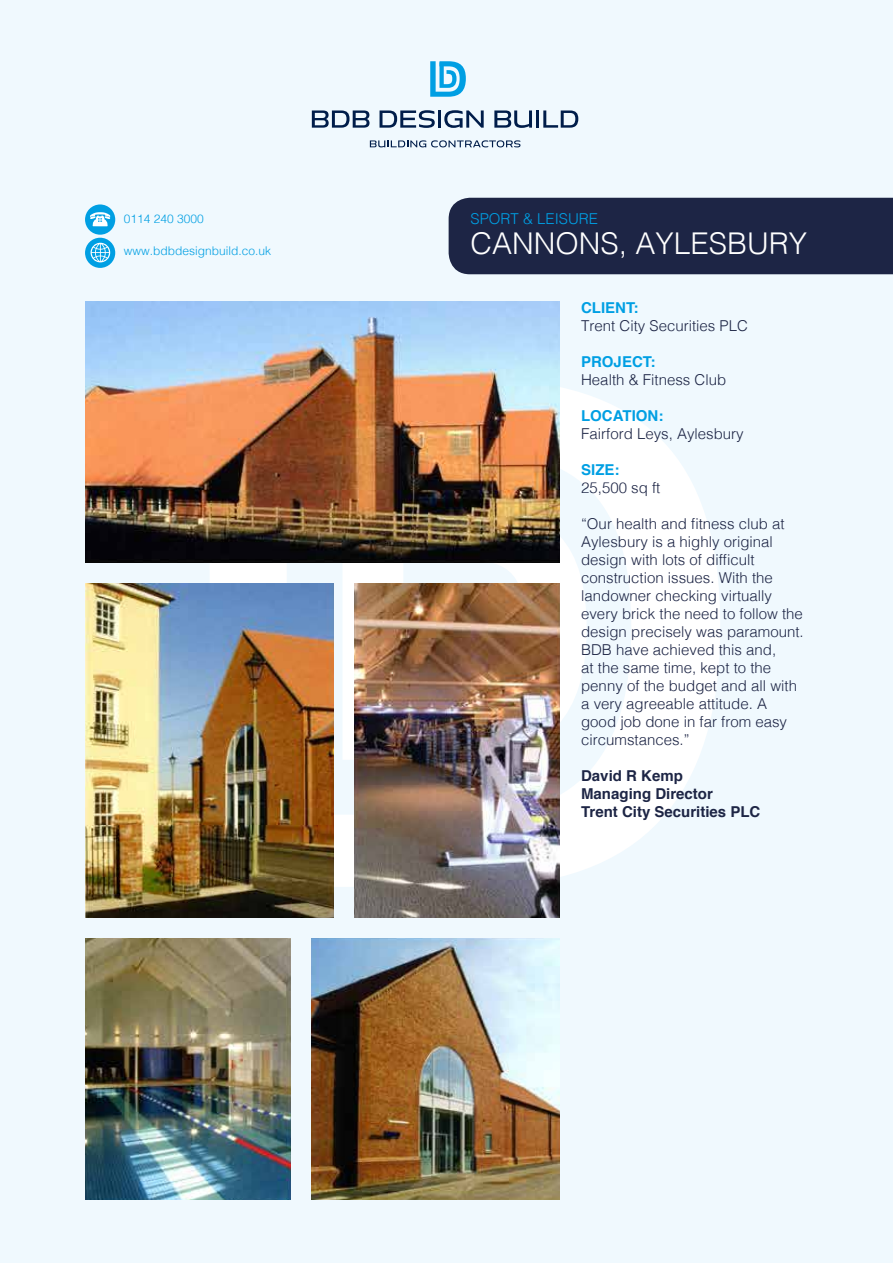
<style>
.page{position:relative;width:893px;height:1263px;background:#f0f9fe}
.page>*{position:absolute;margin:0;border:0;box-sizing:border-box;transform-origin:0 0}
.t1{font:300 30px "Helvetica";color:#fff}
.t2{font:300 15px/18px "Helvetica";color:#1d2545}
.t3{font:700 15px/18px "Helvetica";color:#1d2545}
.t4{font:700 15px "Helvetica";color:#009fe3}
.t5{font:300 15px "Helvetica";color:#009fe3}
.t6{font:300 12px "Helvetica";color:#009fe3}
</style>
<div class="page">
<svg style="left:210px;top:387px;width:510px;height:500px;fill:#fff"></svg>
<svg style="left:342px;top:394px;width:245px;height:366px;fill:#fff"></svg>
<svg style="left:312px;top:110px;width:57px;height:18px"></svg>
<svg style="left:380px;top:110px;width:55px;height:18px"></svg>
<hr style="left:438px;top:110px;width:3px;height:18px;background:#001d4a">
<svg style="left:444px;top:110px;width:40px;height:18px"></svg>
<svg style="left:494px;top:110px;width:38px;height:18px"></svg>
<hr style="left:536px;top:110px;width:3px;height:18px;background:#001d4a">
<svg style="left:543px;top:110px;width:35px;height:18px"></svg>
<svg style="left:370px;top:140px;width:150px;height:7px"></svg>
<svg style="left:430px;top:61px;width:36px;height:36px"></svg>
<div style="left:449px;top:198px;width:444px;height:76px;background:#1d2545"></div>
<div style="left:85px;top:204px;width:30px;height:31px;background:#009fe3;border-radius:50%"></div>
<svg style="left:90px;top:212px;width:20px;height:14px"></svg>
<div style="left:85px;top:238px;width:30px;height:30px;background:#009fe3;border-radius:50%"></div>
<svg style="left:91px;top:243px;width:19px;height:19px"></svg>
<img style="left:85px;top:302px;width:475px;height:260px">
<img style="left:85px;top:584px;width:248px;height:333px">
<img style="left:312px;top:939px;width:248px;height:260px">
<img style="left:354px;top:584px;width:206px;height:333px">
<img style="left:85px;top:939px;width:206px;height:260px">
<p class="t6" style="left:124px;top:209px;width:82px">0114 240 3000</p>
<p class="t6" style="left:124px;top:240px;width:149px">www.bdbdesignbuild.co.uk</p>
<p class="t5" style="left:471px;top:206px;width:129px">SPORT &amp; LEISURE</p>
<h1 class="t1" style="left:471px;top:218px;width:338px">CANNONS, AYLESBURY</h1>
<p class="t4" style="left:581px;top:298px;width:59px">CLIENT:</p>
<p class="t2" style="left:581px;top:316px;width:168px">Trent City Securities PLC</p>
<p class="t4" style="left:581px;top:352px;width:76px">PROJECT:</p>
<p class="t2" style="left:581px;top:370px;width:147px">Health &amp; Fitness Club</p>
<p class="t4" style="left:581px;top:406px;width:84px">LOCATION:</p>
<p class="t2" style="left:581px;top:424px;width:164px">Fairford Leys, Aylesbury</p>
<p class="t4" style="left:581px;top:460px;width:40px">SIZE:</p>
<p class="t2" style="left:581px;top:478px;width:81px">25,500 sq ft</p>
<p class="t2" style="left:581px;top:514px;width:224px">“Our health and fitness club at<br>Aylesbury is a highly original design with lots of difficult construction issues. With the landowner checking virtually every brick the need to follow the design precisely was paramount.<br>BDB have achieved this and,<br>at the same time, kept to the penny of the budget and all with a very agreeable attitude. A good job done in far from easy circumstances.”</p>
<p class="t3" style="left:581px;top:768px;width:181px">David R Kemp<br>Managing Director<br>Trent City Securities PLC</p>
</div>
